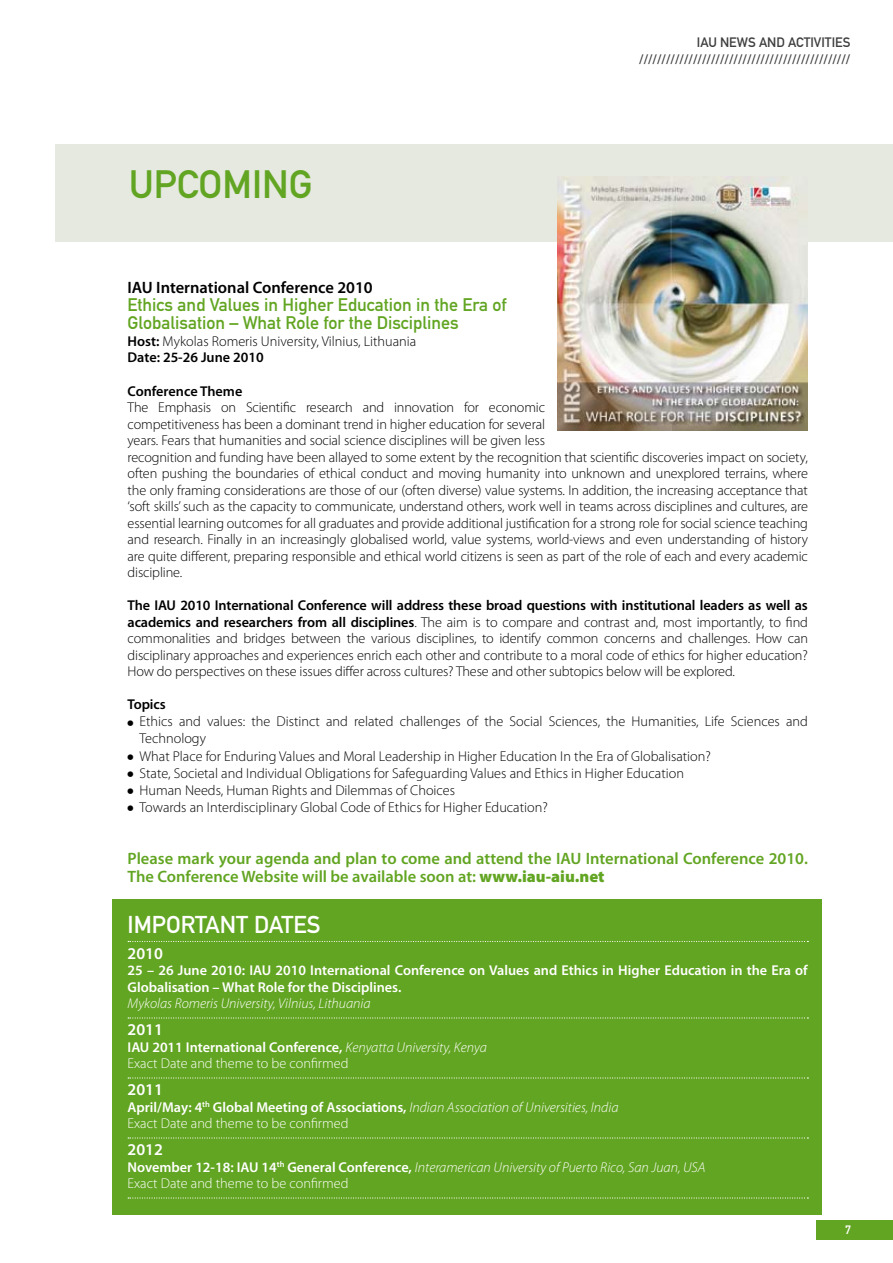
<style>
.page{position:relative;width:893px;height:1263px;background:#fff}
.page>*{position:absolute;margin:0;border:0;box-sizing:border-box;transform-origin:0 0}
.t1{font:39px "DIN Mittelschrift Std";color:#62a522}
.t2{font:24px "DIN Mittelschrift Std";color:#fff}
.t3{font:18px/18px "DIN Mittelschrift Std";color:#62a522}
.t4{font:600 16.5px/18px "Myriad Pro";color:#62a522}
.t5{font:600 16.5px "Myriad Pro";color:#000}
.t6{font:600 16.5px "Myriad Pro";color:#fff}
.t7{font:300 14.25px/16.5px "Myriad Pro";letter-spacing:-.01em;color:#000}
.t8{font:600 14.25px/16.5px "Myriad Pro";color:#fff}
.t9{font:italic 300 14.25px/16.5px "Myriad Pro";color:#fff}
.t10{font:600 14.25px "Myriad Pro";letter-spacing:-.01em;color:#000}
.t11{font:13.5px/16.8px "DIN Mittelschrift Std";color:#3e3e40}
.s1{font-weight:600}
.s2{font-weight:900}
.s3{font-weight:300;font-style:italic}
.s4{font-weight:300}
.s5{font-weight:600;font-style:normal}
.s6{font-style:normal}
</style>
<div class="page">
<div style="left:55px;top:145px;width:838px;height:97px;background:#e5e9e0"></div>
<div style="left:816px;top:1220px;width:77px;height:20px;background:#62a522"></div>
<img style="left:558px;top:176px;width:250px;height:255px">
<div style="left:112px;top:899px;width:710px;height:316px;background:#62a522"></div>
<svg style="left:128px;top:941px;width:680px;height:1px"></svg>
<svg style="left:128px;top:1017px;width:680px;height:1px"></svg>
<svg style="left:128px;top:1077px;width:680px;height:1px"></svg>
<svg style="left:128px;top:1137px;width:680px;height:1px"></svg>
<svg style="left:128px;top:1197px;width:680px;height:1px"></svg>
<h1 class="t1" style="left:129px;top:161px;width:71px">Upcomin</h1>
<h1 class="t1" style="left:289px;top:161px;width:25px">g</h1>
<p class="t11" style="left:639px;top:34px;width:213px;text-indent:58px">IAU News an d Activities ///////////////////////////////////////////////</p>
<p class="t5" style="left:128px;top:277px;width:247px">IAU International Conference 2010</p>
<p class="t3" style="left:128px;top:296px;width:380px">Ethics and Values in Higher Education in the Era of<br>Globalisation – What Role for the Disciplines</p>
<p class="t7" style="left:128px;top:332px;width:290px"><span class="s1">Host:</span> Mykolas Romeris University, Vilnius, Lithuania<br><span class="s1">Date: 25-26 June 2010</span></p>
<p class="t10" style="left:128px;top:382px;width:116px">Conference Theme</p>
<p class="t7" style="left:128px;top:399px;width:682px">The Emphasis on Scientific research and innovation for economic<br>competitiveness has been a dominant trend in higher education for several<br>years. Fears that humanities and social science disciplines will be given less<br>recognition and funding have been allayed to some extent by the recognition that scientific discoveries impact on society, often pushing the boundaries of ethical conduct and moving humanity into unknown and unexplored terrains, where the only framing considerations are those of our (often diverse) value systems. In addition, the increasing acceptance that ‘soft skills’ such as the capacity to communicate, understand others, work well in teams across disciplines and cultures, are essential learning outcomes for all graduates and provide additional justification for a strong role for social science teaching and research. Finally in an increasingly globalised world, value systems, world-views and even understanding of history are quite different, preparing responsible and ethical world citizens is seen as part of the role of each and every academic discipline.</p>
<p class="t7" style="left:128px;top:597px;width:682px;text-align:justify"><span class="s1">The IAU 2010 International Conference will address these broad questions with institutional leaders as well as academics and researchers from all disciplines</span>. The aim is to compare and contrast and, most importantly, to find commonalities and bridges between the various disciplines, to identify common concerns and challenges. How can disciplinary approaches and experiences enrich each other and contribute to a moral code of ethics for higher education?<br>How do perspectives on these issues differ across cultures? These and other subtopics below will be explored.</p>
<p class="t10" style="left:128px;top:695px;width:40px">Topics</p>
<p class="t7" style="left:140px;top:713px;width:670px;line-height:17.1px;text-indent:-12px">● Ethics and values: the Distinct and related challenges of the Social Sciences, the Humanities, Life Sciences and<br>Technology</p>
<p class="t7" style="left:128px;top:747px;width:585px">● What Place for Enduring Values and Moral Leadership in Higher Education In the Era of Globalisation?</p>
<p class="t7" style="left:128px;top:764px;width:558px">● State, Societal and Individual Obligations for Safeguarding Values and Ethics in Higher Education</p>
<p class="t7" style="left:128px;top:781px;width:329px">● Human Needs, Human Rights and Dilemmas of Choices</p>
<p class="t7" style="left:128px;top:799px;width:422px">● Towards an Interdisciplinary Global Code of Ethics for Higher Education?</p>
<p class="t4" style="left:128px;top:849px;width:682px">Please mark your agenda and plan to come and attend the IAU International Conference 2010.<br>The Conference Website will be available soon at: <span class="s2">www.iau-aiu.net</span></p>
<h2 class="t2" style="left:128px;top:910px;width:82px">Important</h2>
<h2 class="t2" style="left:254px;top:910px;width:29px">dates</h2>
<p class="t6" style="left:128px;top:943px;width:37px">2010</p>
<p class="t8" style="left:128px;top:962px;width:682px">25 – 26 June 2010: IAU 2010 International Conference on Values and Ethics in Higher Education in the Era of<br>Globalisation – What Role for the Disciplines.</p>
<p class="t9" style="left:128px;top:995px;width:245px">Mykolas Romeris University, Vilnius, Lithuania</p>
<p class="t6" style="left:128px;top:1019px;width:37px">2011</p>
<p class="t8" style="left:128px;top:1038px;width:361px">IAU 2011 International Conference, <span class="s3">Kenyatta University, Kenya<br></span><span class="s4">Exact Date and theme to be confirmed</span></p>
<p class="t6" style="left:128px;top:1079px;width:37px">2011</p>
<p class="t8" style="left:128px;top:1098px;width:492px">April/May: 4<sup>th</sup> Global Meeting of Associations, <span class="s3">Indian Association of Universities, India<br></span><span class="s4">Exact Date and theme to be confirmed</span></p>
<p class="t6" style="left:128px;top:1139px;width:37px">2012</p>
<p class="t9" style="left:128px;top:1159px;width:579px"><span class="s5">November 12-18: IAU 14</span><sup>th</sup> <span class="s5">General Conference,</span> Interamerican University of Puerto Rico, San Juan, USA<br><span class="s6">Exact Date and theme to be confirmed</span></p>
</div>
